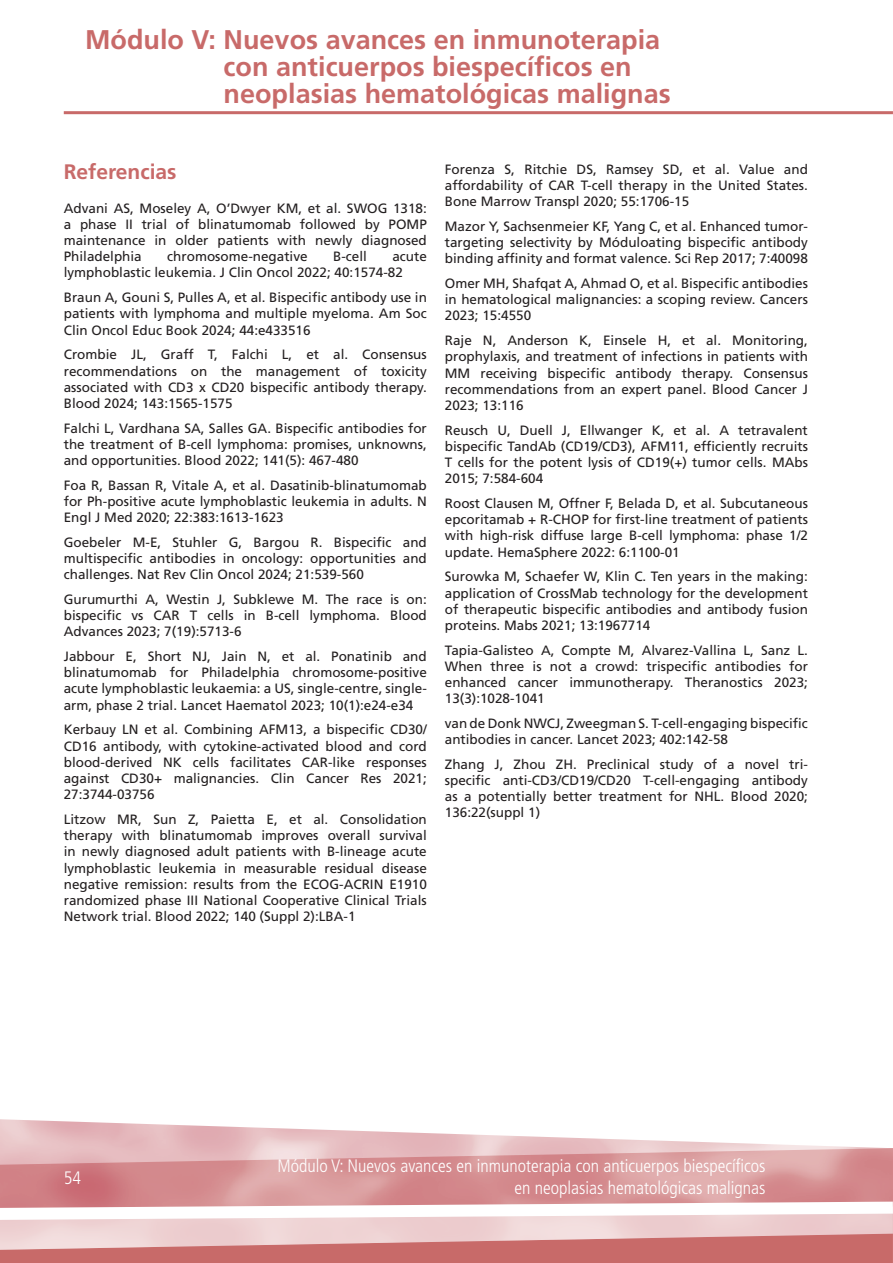
<style>
.page{position:relative;width:893px;height:1263px;background:#fff}
.page>*{position:absolute;margin:0;border:0;box-sizing:border-box;transform-origin:0 0}
.t1{font:700 27px/27px "Frutiger LT Std";color:#c86a69}
.t2{font:700 21px "Frutiger LT Std";color:#c86a69}
.t3{font:300 condensed 18px/21.6px "Frutiger LT Std";color:#fff;text-align:right}
.t4{font:13.5px/16.2px "Frutiger LT Std";color:#231f20;text-align:justify}
</style>
<div class="page">
<div style="left:0;top:1250px;width:893px;height:13px;background:#c86a69"></div>
<img style="left:0;top:1119px;width:893px;height:76px">
<svg style="left:0;top:1195px;width:893px;height:55px"></svg>
<hr style="left:64px;top:111px;width:829px;height:3px;background:#c86a69">
<h1 class="t1" style="left:224px;top:26px;width:449px;text-indent:-139px">Módulo V: Nuevos avances en inmunoterapia con anticuerpos biespecíficos en neoplasias hematológicas malignas</h1>
<h2 class="t2" style="left:64px;top:160px;width:114px">Referencias</h2>
<p class="t4" style="left:64px;top:200px;width:365px">Advani AS, Moseley A, O’Dwyer KM, et al. SWOG 1318: a phase II trial of blinatumomab followed by POMP maintenance in older patients with newly diagnosed Philadelphia</p>
<p class="t4" style="left:167px;top:249px;width:142px">chromosome-negative</p>
<p class="t4" style="left:333px;top:249px;width:35px">B-cell</p>
<p class="t4" style="left:64px;top:249px;width:365px;text-indent:329px">acute lymphoblastic leukemia. J Clin Oncol 2022; 40:1574-82</p>
<p class="t4" style="left:64px;top:289px;width:365px">Braun A, Gouni S, Pulles A, et al. Bispecific antibody use in patients with lymphoma and multiple myeloma. Am Soc Clin Oncol Educ Book 2024; 44:e433516</p>
<p class="t4" style="left:64px;top:347px;width:365px">Crombie JL, Graff T, Falchi L, et al. Consensus recommendations on the management of toxicity associated with CD3 x CD20 bispecific antibody therapy.<br>Blood 2024; 143:1565-1575</p>
<p class="t4" style="left:64px;top:420px;width:365px">Falchi L, Vardhana SA, Salles GA. Bispecific antibodies for the treatment of B-cell lymphoma: promises, unknowns, and opportunities. Blood 2022; 141(5): 467-480</p>
<p class="t4" style="left:64px;top:477px;width:365px">Foa R, Bassan R, Vitale A, et al. Dasatinib-blinatumomab for Ph-positive acute lymphoblastic leukemia in adults. N Engl J Med 2020; 22:383:1613-1623</p>
<p class="t4" style="left:64px;top:534px;width:365px">Goebeler M-E, Stuhler G, Bargou R. Bispecific and multispecific antibodies in oncology: opportunities and challenges. Nat Rev Clin Oncol 2024; 21:539-560</p>
<p class="t4" style="left:64px;top:591px;width:365px">Gurumurthi A, Westin J, Subklewe M. The race is on: bispecific vs CAR T cells in B-cell lymphoma. Blood Advances 2023; 7(19):5713-6</p>
<p class="t4" style="left:64px;top:648px;width:365px">Jabbour E, Short NJ, Jain N, et al. Ponatinib and blinatumomab for Philadelphia chromosome-positive acute lymphoblastic leukaemia: a US, single-centre, single&shy;arm, phase 2 trial. Lancet Haematol 2023; 10(1):e24-e34</p>
<p class="t4" style="left:64px;top:722px;width:365px">Kerbauy LN et al. Combining AFM13, a bispecific CD30/ CD16 antibody, with cytokine-activated blood and cord blood-derived NK cells facilitates CAR-like responses against CD30+ malignancies. Clin Cancer Res 2021; 27:3744-03756</p>
<p class="t4" style="left:64px;top:811px;width:365px">Litzow MR, Sun Z, Paietta E, et al. Consolidation therapy with blinatumomab improves overall survival in newly diagnosed adult patients with B-lineage acute lymphoblastic leukemia in measurable residual disease negative remission: results from the ECOG-ACRIN E1910 randomized phase III National Cooperative Clinical Trials Network trial. Blood 2022; 140 (Suppl 2):LBA-1</p>
<p class="t4" style="left:445px;top:161px;width:365px">Forenza S, Ritchie DS, Ramsey SD, et al. Value and affordability of CAR T-cell therapy in the United States.<br>Bone Marrow Transpl 2020; 55:1706-15</p>
<p class="t4" style="left:445px;top:218px;width:365px">Mazor Y, Sachsenmeier KF, Yang C, et al. Enhanced tumor&shy;targeting selectivity by Móduloating bispecific antibody binding affinity and format valence. Sci Rep 2017; 7:40098</p>
<p class="t4" style="left:445px;top:275px;width:365px">Omer MH, Shafqat A, Ahmad O, et al. Bispecific antibodies in hematological malignancies: a scoping review. Cancers 2023; 15:4550</p>
<p class="t4" style="left:445px;top:332px;width:365px">Raje N, Anderson K, Einsele H, et al. Monitoring, prophylaxis, and treatment of infections in patients with MM receiving bispecific antibody therapy. Consensus recommendations from an expert panel. Blood Cancer J 2023; 13:116</p>
<p class="t4" style="left:445px;top:422px;width:365px">Reusch U, Duell J, Ellwanger K, et al. A tetravalent bispecific TandAb (CD19/CD3), AFM11, efficiently recruits T cells for the potent lysis of CD19(+) tumor cells. MAbs 2015; 7:584-604</p>
<p class="t4" style="left:445px;top:495px;width:365px">Roost Clausen M, Offner F, Belada D, et al. Subcutaneous epcoritamab + R-CHOP for first-line treatment of patients with high-risk diffuse large B-cell lymphoma: phase 1/2 update. HemaSphere 2022: 6:1100-01</p>
<p class="t4" style="left:445px;top:569px;width:365px">Surowka M, Schaefer W, Klin C. Ten years in the making: application of CrossMab technology for the development of therapeutic bispecific antibodies and antibody fusion proteins. Mabs 2021; 13:1967714</p>
<p class="t4" style="left:445px;top:642px;width:365px">Tapia-Galisteo A, Compte M, Alvarez-Vallina L, Sanz L.<br>When three is not a crowd: trispecific antibodies for enhanced cancer immunotherapy. Theranostics 2023; 13(3):1028-1041</p>
<p class="t4" style="left:445px;top:715px;width:365px">van de Donk NWCJ, Zweegman S. T-cell-engaging bispecific antibodies in cancer. Lancet 2023; 402:142-58</p>
<p class="t4" style="left:445px;top:756px;width:365px">Zhang J, Zhou ZH. Preclinical study of a novel tri&shy;specific anti-CD3/CD19/CD20 T-cell-engaging antibody as a potentially better treatment for NHL. Blood 2020; 136:22(suppl 1)</p>
<h3 class="t3" style="left:64px;top:1167px;width:19px">54</h3>
<h3 class="t3" style="left:277px;top:1155px;width:489px">Módulo V: Nuevos avances en inmunoterapia con anticuerpos biespecíficos en neoplasias hematológicas malignas</h3>
</div>
